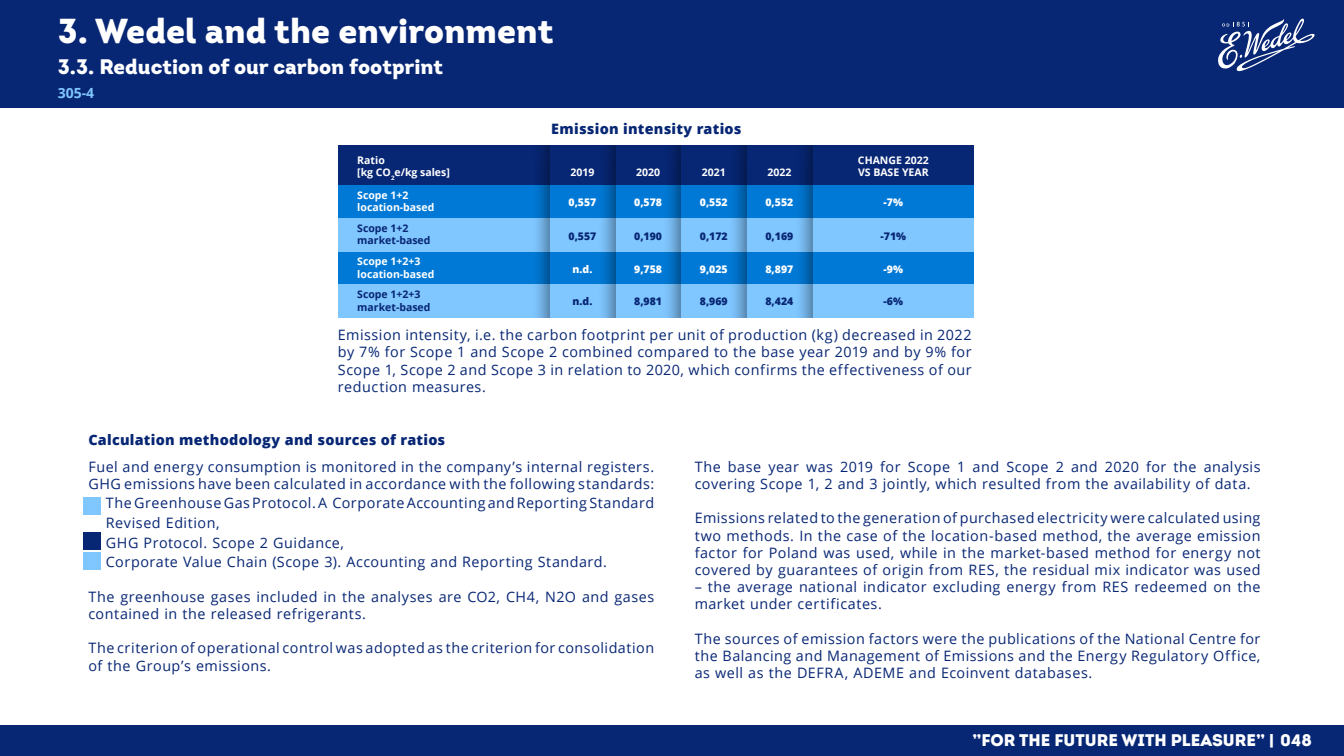
<style>
.page{position:relative;width:1344px;height:756px;background:#fff}
.page>*{position:absolute;margin:0;border:0;box-sizing:border-box;transform-origin:0 0}
.t1{font:900 34.65px "Intro";color:#fff}
.t2{font:900 21px "Intro";color:#fff}
.t3{font:900 16.8px "Intro";color:#fff}
.t4{font:14.35px/17.2px "Open Sans";letter-spacing:.035em;color:#072674}
.t5{font:800 14.35px "Open Sans";letter-spacing:.015em;color:#072674}
.t6{font:700 14px "Open Sans";color:#80c6ff}
.t7{font:700 10.5px/12.6px "Open Sans";color:#fff}
.t8{font:800 10.5px "Open Sans";color:#072674}
.t9{font:800 10.5px "Open Sans";color:#fff}
.t10{font:700 10.5px/12.6px "Open Sans";color:#072674}
</style>
<div class="page">
<div style="left:0;top:0;width:1344px;height:108px;background:#072674"></div>
<div style="left:0;top:725px;width:1344px;height:31px;background:#072674"></div>
<svg style="left:1218px;top:18px;width:97px;height:54px"></svg>
<div style="left:338px;top:185px;width:636px;height:33px;background:#0079d6"></div>
<div style="left:338px;top:251px;width:636px;height:34px;background:#0079d6"></div>
<div style="left:338px;top:218px;width:636px;height:33px;background:#80c6ff"></div>
<div style="left:338px;top:285px;width:636px;height:33px;background:#80c6ff"></div>
<div style="left:338px;top:146px;width:636px;height:39px;background:#072674"></div>
<img style="left:629px;top:146px;width:52px;height:172px">
<img style="left:564px;top:146px;width:51px;height:172px">
<img style="left:498px;top:146px;width:52px;height:172px">
<img style="left:695px;top:146px;width:52px;height:172px">
<img style="left:760px;top:146px;width:52px;height:172px">
<div style="left:83px;top:497px;width:18px;height:17px;background:#80c6ff"></div>
<div style="left:83px;top:532px;width:18px;height:17px;background:#072674"></div>
<div style="left:83px;top:553px;width:18px;height:17px;background:#80c6ff"></div>
<h1 class="t1" style="left:58px;top:9px;width:497px">3. Wedel and the environment</h1>
<h2 class="t2" style="left:58px;top:52px;width:387px">3.3. Reduction of our carbon footprint</h2>
<p class="t6" style="left:58px;top:83px;width:38px">305-4</p>
<p class="t7" style="left:357px;top:153px;width:94px">Ratio<br>[kg CO<sub>2</sub>e/kg sales]</p>
<p class="t7" style="left:357px;top:188px;width:79px">Scope 1+2 location-based</p>
<p class="t10" style="left:357px;top:221px;width:75px">Scope 1+2 market-based</p>
<p class="t7" style="left:357px;top:255px;width:79px">Scope 1+2+3 location-based</p>
<p class="t10" style="left:357px;top:288px;width:75px">Scope 1+2+3 market-based</p>
<p class="t5" style="left:551px;top:117px;width:192px">Emission intensity ratios</p>
<p class="t7" style="left:571px;top:166px;width:25px">2019</p>
<p class="t7" style="left:636px;top:166px;width:25px">2020</p>
<p class="t9" style="left:634px;top:194px;width:29px">0,578</p>
<p class="t9" style="left:569px;top:194px;width:29px">0,557</p>
<p class="t7" style="left:702px;top:166px;width:25px">2021</p>
<p class="t9" style="left:700px;top:194px;width:29px">0,552</p>
<p class="t7" style="left:767px;top:166px;width:25px">2022</p>
<p class="t9" style="left:765px;top:194px;width:29px">0,552</p>
<p class="t7" style="left:858px;top:153px;width:72px">CHANGE 2022<br>VS BASE YEAR</p>
<p class="t9" style="left:884px;top:194px;width:21px">-7%</p>
<p class="t8" style="left:569px;top:228px;width:29px">0,557</p>
<p class="t8" style="left:634px;top:228px;width:29px">0,190</p>
<p class="t8" style="left:700px;top:228px;width:29px">0,172</p>
<p class="t8" style="left:765px;top:228px;width:29px">0,169</p>
<p class="t8" style="left:881px;top:228px;width:27px">-71%</p>
<p class="t9" style="left:573px;top:261px;width:21px">n.d.</p>
<p class="t9" style="left:634px;top:261px;width:29px">9,758</p>
<p class="t9" style="left:700px;top:261px;width:29px">9,025</p>
<p class="t9" style="left:765px;top:261px;width:29px">8,897</p>
<p class="t9" style="left:884px;top:261px;width:21px">-9%</p>
<p class="t8" style="left:573px;top:294px;width:21px">n.d.</p>
<p class="t8" style="left:634px;top:294px;width:29px">8,981</p>
<p class="t8" style="left:700px;top:294px;width:29px">8,969</p>
<p class="t8" style="left:765px;top:294px;width:29px">8,424</p>
<p class="t8" style="left:884px;top:294px;width:21px">-6%</p>
<p class="t4" style="left:338px;top:326px;width:635px;text-align:justify">Emission intensity, i.e. the carbon footprint per unit of production (kg) decreased in 2022 by 7% for Scope 1 and Scope 2 combined compared to the base year 2019 and by 9% for Scope 1, Scope 2 and Scope 3 in relation to 2020, which confirms the effectiveness of our reduction measures.</p>
<p class="t5" style="left:88px;top:429px;width:358px">Calculation methodology and sources of ratios</p>
<p class="t4" style="left:88px;top:457px;width:567px">Fuel and energy consumption is monitored in the company’s internal registers.<br>GHG emissions have been calculated in accordance with the following standards:</p>
<p class="t4" style="left:106px;top:493px;width:550px;line-height:19.6px">The Greenhouse Gas Protocol. A Corporate Accounting and Reporting Standard Revised Edition,<br>GHG Protocol. Scope 2 Guidance,<br>Corporate Value Chain (Scope 3). Accounting and Reporting Standard.</p>
<p class="t4" style="left:88px;top:588px;width:567px">The greenhouse gases included in the analyses are CO2, CH4, N2O and gases contained in the released refrigerants.</p>
<p class="t4" style="left:88px;top:639px;width:567px">The criterion of operational control was adopted as the criterion for consolidation of the Group’s emissions.</p>
<p class="t4" style="left:695px;top:457px;width:567px">The base year was 2019 for Scope 1 and Scope 2 and 2020 for the analysis covering Scope 1, 2 and 3 jointly, which resulted from the availability of data.</p>
<p class="t4" style="left:695px;top:509px;width:567px;text-align:justify">Emissions related to the generation of purchased electricity were calculated using two methods. In the case of the location-based method, the average emission factor for Poland was used, while in the market-based method for energy not covered by guarantees of origin from RES, the residual mix indicator was used</p>
<p class="t4" style="left:695px;top:578px;width:567px">– the average national indicator excluding energy from RES redeemed on the market under certificates.</p>
<p class="t4" style="left:695px;top:630px;width:567px;text-align:justify">The sources of emission factors were the publications of the National Centre for the Balancing and Management of Emissions and the Energy Regulatory Office, as well as the DEFRA, ADEME and Ecoinvent databases.</p>
<p class="t3" style="left:972px;top:729px;width:341px">”FOR THE FUTURE WITH PLEASURE” | 048</p>
</div>
